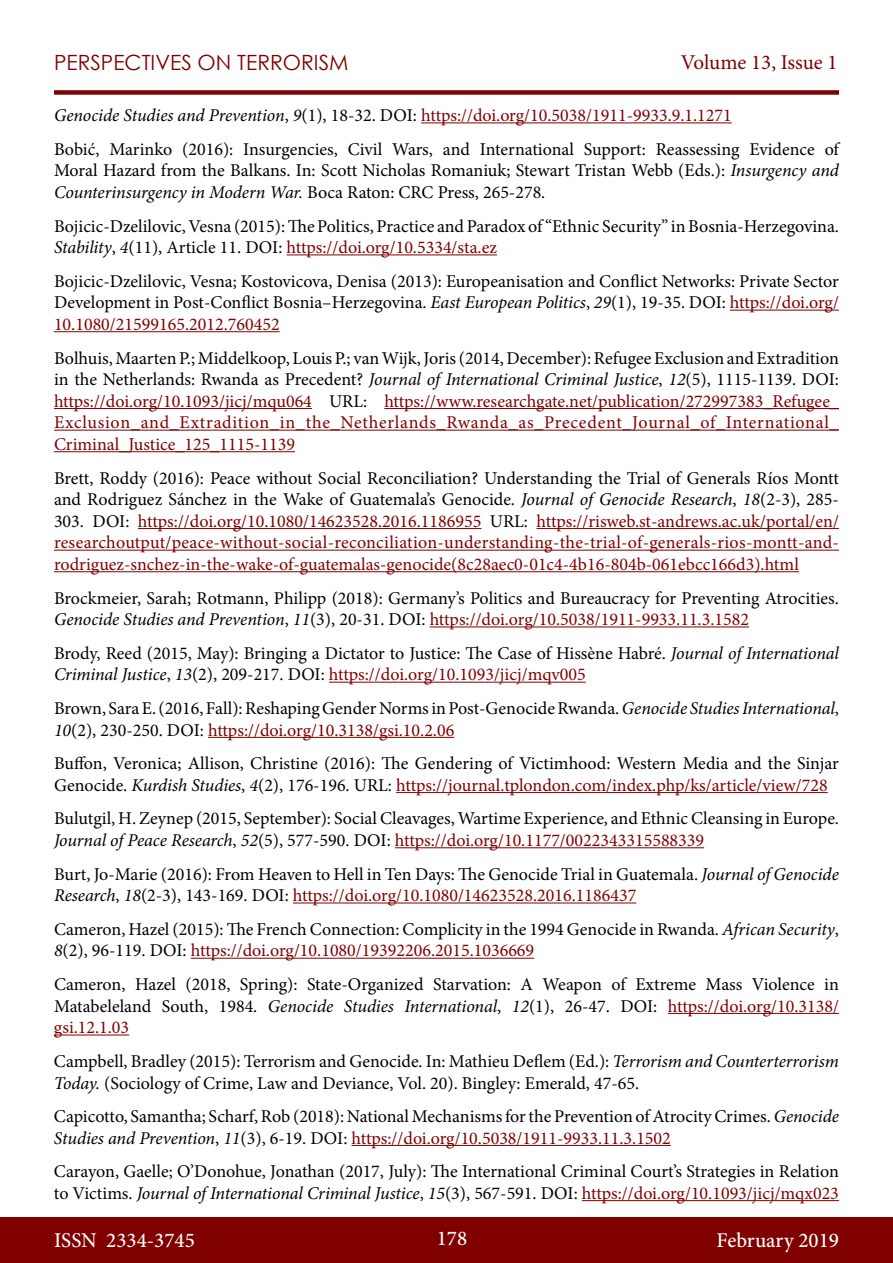
<style>
.page{position:relative;width:893px;height:1263px;background:#fff}
.page>*{position:absolute;margin:0;border:0;box-sizing:border-box;transform-origin:0 0}
.t1{font:500 21px "Minion Pro";color:#fff}
.t2{font:21px "Century Gothic";color:#800000}
.t3{font:21px "Minion Pro";letter-spacing:-.005em;color:#800000}
.t4{font:18px/21.6px "Minion Pro";color:#000}
.t5{font:18px/21.6px "Minion Pro";color:#800000;text-align:justify}
.s1{font-style:italic}
.s2{color:#800000}
.s3{color:#000}
.s4{font-style:italic;color:#000}
</style>
<div class="page">
<div style="left:0;top:1217px;width:893px;height:46px;background:#800000"></div>
<div style="left:54px;top:90px;width:785px;height:5px;background:#800000"></div>
<hr style="left:421px;top:122px;width:311px;height:1px;background:#800000">
<hr style="left:287px;top:254px;width:210px;height:1px;background:#800000">
<hr style="left:730px;top:310px;width:109px;height:1px;background:#800000">
<hr style="left:54px;top:331px;width:226px;height:1px;background:#800000">
<hr style="left:54px;top:408px;width:258px;height:1px;background:#800000">
<hr style="left:384px;top:408px;width:455px;height:1px;background:#800000">
<hr style="left:54px;top:430px;width:785px;height:1px;background:#800000">
<hr style="left:54px;top:451px;width:241px;height:1px;background:#800000">
<hr style="left:138px;top:528px;width:343px;height:1px;background:#800000">
<hr style="left:536px;top:528px;width:303px;height:1px;background:#800000">
<hr style="left:54px;top:550px;width:785px;height:1px;background:#800000">
<hr style="left:54px;top:571px;width:745px;height:1px;background:#800000">
<hr style="left:430px;top:626px;width:319px;height:1px;background:#800000">
<hr style="left:329px;top:682px;width:257px;height:1px;background:#800000">
<hr style="left:208px;top:737px;width:246px;height:1px;background:#800000">
<hr style="left:396px;top:792px;width:432px;height:1px;background:#800000">
<hr style="left:395px;top:847px;width:309px;height:1px;background:#800000">
<hr style="left:293px;top:902px;width:343px;height:1px;background:#800000">
<hr style="left:191px;top:958px;width:343px;height:1px;background:#800000">
<hr style="left:668px;top:1013px;width:171px;height:1px;background:#800000">
<hr style="left:54px;top:1034px;width:75px;height:1px;background:#800000">
<hr style="left:352px;top:1145px;width:319px;height:1px;background:#800000">
<hr style="left:582px;top:1200px;width:257px;height:1px;background:#800000">
<p class="t2" style="left:54px;top:47px;width:296px">PERSPECTIVES ON TERRORISM</p>
<p class="t3" style="left:681px;top:48px;width:158px">Volume 13, Issue 1</p>
<p class="t4" style="left:54px;top:99px;width:786px;line-height:33.6px"><span class="s1">Genocide Studies and Prevention</span>, <span class="s1">9</span>(1), 18-32. DOI: <span class="s2">https://doi.org/10.5038/1911-9933.9.1.1271<br></span>Bobić, Marinko (2016): Insurgencies, Civil Wars, and International Support: Reassessing Evidence of</p>
<p class="t4" style="left:54px;top:160px;width:786px">Moral Hazard from the Balkans. In: Scott Nicholas Romaniuk; Stewart Tristan Webb (Eds.): <span class="s1">Insurgency and<br>Counterinsurgency in Modern War.</span> Boca Raton: CRC Press, 265-278.</p>
<p class="t4" style="left:54px;top:215px;width:786px">Bojicic-Dzelilovic, Vesna (2015): The Politics, Practice and Paradox of “Ethnic Security” in Bosnia-Herzegovina.<br><span class="s1">Stability</span>, <span class="s1">4</span>(11), Article 11. DOI: <span class="s2">https://doi.org/10.5334/sta.ez</span></p>
<p class="t4" style="left:54px;top:270px;width:786px;text-align:justify">Bojicic-Dzelilovic, Vesna; Kostovicova, Denisa (2013): Europeanisation and Conflict Networks: Private Sector Development in Post-Conflict Bosnia–Herzegovina. <span class="s1">East European Politics</span>, <span class="s1">29</span>(1), 19-35. DOI: <span class="s2">https://doi.org/ 10.1080/21599165.2012.760452</span></p>
<p class="t5" style="left:54px;top:347px;width:786px"><span class="s3">Bolhuis, Maarten P.; Middelkoop, Louis P.; van Wijk, Joris (2014, December): Refugee Exclusion and Extradition in the Netherlands: Rwanda as Precedent?</span> <span class="s4">Journal of International Criminal Justice</span><span class="s3">,</span> <span class="s4">12</span><span class="s3">(5), 1115-1139. DOI: </span>https://doi.org/10.1093/jicj/mqu064 <span class="s3">URL:</span> https://www.researchgate.net/publication/272997383_Refugee_ Exclusion_and_Extradition_in_the_Netherlands_Rwanda_as_Precedent_Journal_of_International_ Criminal_Justice_125_1115-1139</p>
<p class="t5" style="left:54px;top:467px;width:787px"><span class="s3">Brett, Roddy (2016): Peace without Social Reconciliation? Understanding the Trial of Generals Ríos Montt and Rodriguez Sánchez in the Wake of Guatemala’s Genocide.</span> <span class="s4">Journal of Genocide Research</span><span class="s3">,</span> <span class="s4">18</span><span class="s3">(2-3), 285- 303. DOI:</span> https://doi.org/10.1080/14623528.2016.1186955 <span class="s3">URL:</span> https://risweb.st-andrews.ac.uk/portal/en/ researchoutput/peace-without-social-reconciliation-understanding-the-trial-of-generals-rios-montt-and&shy;rodriguez-snchez-in-the-wake-of-guatemalas-genocide(8c28aec0-01c4-4b16-804b-061ebcc166d3).html</p>
<p class="t4" style="left:54px;top:587px;width:786px">Brockmeier, Sarah; Rotmann, Philipp (2018): Germany’s Politics and Bureaucracy for Preventing Atrocities.<br><span class="s1">Genocide Studies and Prevention</span>, <span class="s1">11</span>(3), 20-31. DOI: <span class="s2">https://doi.org/10.5038/1911-9933.11.3.1582</span></p>
<p class="t4" style="left:54px;top:642px;width:786px">Brody, Reed (2015, May): Bringing a Dictator to Justice: The Case of Hissène Habré. <span class="s1">Journal of International<br>Criminal Justice</span>, <span class="s1">13</span>(2), 209-217. DOI: <span class="s2">https://doi.org/10.1093/jicj/mqv005</span></p>
<p class="t4" style="left:54px;top:697px;width:786px">Brown, Sara E. (2016, Fall): Reshaping Gender Norms in Post-Genocide Rwanda. <span class="s1">Genocide Studies International</span>,<br><span class="s1">10</span>(2), 230-250. DOI: <span class="s2">https://doi.org/10.3138/gsi.10.2.06</span></p>
<p class="t4" style="left:54px;top:753px;width:786px">Buffon, Veronica; Allison, Christine (2016): The Gendering of Victimhood: Western Media and the Sinjar<br>Genocide. <span class="s1">Kurdish Studies</span>, <span class="s1">4</span>(2), 176-196. URL: <span class="s2">https://journal.tplondon.com/index.php/ks/article/view/728</span></p>
<p class="t4" style="left:54px;top:808px;width:786px">Bulutgil, H. Zeynep (2015, September): Social Cleavages, Wartime Experience, and Ethnic Cleansing in Europe.<br><span class="s1">Journal of Peace Research</span>, <span class="s1">52</span>(5), 577-590. DOI: <span class="s2">https://doi.org/10.1177/0022343315588339</span></p>
<p class="t4" style="left:54px;top:863px;width:786px">Burt, Jo-Marie (2016): From Heaven to Hell in Ten Days: The Genocide Trial in Guatemala. <span class="s1">Journal of Genocide<br>Research</span>, <span class="s1">18</span>(2-3), 143-169. DOI: <span class="s2">https://doi.org/10.1080/14623528.2016.1186437</span></p>
<p class="t4" style="left:54px;top:918px;width:786px">Cameron, Hazel (2015): The French Connection: Complicity in the 1994 Genocide in Rwanda. <span class="s1">African Security</span>,<br><span class="s1">8</span>(2), 96-119. DOI: <span class="s2">https://doi.org/10.1080/19392206.2015.1036669</span></p>
<p class="t4" style="left:54px;top:974px;width:786px;text-align:justify">Cameron, Hazel (2018, Spring): State-Organized Starvation: A Weapon of Extreme Mass Violence in Matabeleland South, 1984. <span class="s1">Genocide Studies International</span>, <span class="s1">12</span>(1), 26-47. DOI: <span class="s2">https://doi.org/10.3138/ gsi.12.1.03</span></p>
<p class="t4" style="left:54px;top:1050px;width:786px">Campbell, Bradley (2015): Terrorism and Genocide. In: Mathieu Deflem (Ed.): <span class="s1">Terrorism and Counterterrorism<br>Today.</span> (Sociology of Crime, Law and Deviance, Vol. 20). Bingley: Emerald, 47-65.</p>
<p class="t4" style="left:54px;top:1106px;width:786px">Capicotto, Samantha; Scharf, Rob (2018): National Mechanisms for the Prevention of Atrocity Crimes. <span class="s1">Genocide<br>Studies and Prevention</span>, <span class="s1">11</span>(3), 6-19. DOI: <span class="s2">https://doi.org/10.5038/1911-9933.11.3.1502</span></p>
<p class="t4" style="left:54px;top:1161px;width:786px">Carayon, Gaelle; O’Donohue, Jonathan (2017, July): The International Criminal Court’s Strategies in Relation to Victims. <span class="s1">Journal of International Criminal Justice</span>, <span class="s1">15</span>(3), 567-591. DOI: <span class="s2">https://doi.org/10.1093/jicj/mqx023</span></p>
<p class="t1" style="left:54px;top:1226px;width:142px">ISSN 2334-3745</p>
<p class="t1" style="left:437px;top:1224px;width:32px">178</p>
<p class="t1" style="left:717px;top:1226px;width:124px">February 2019</p>
</div>
